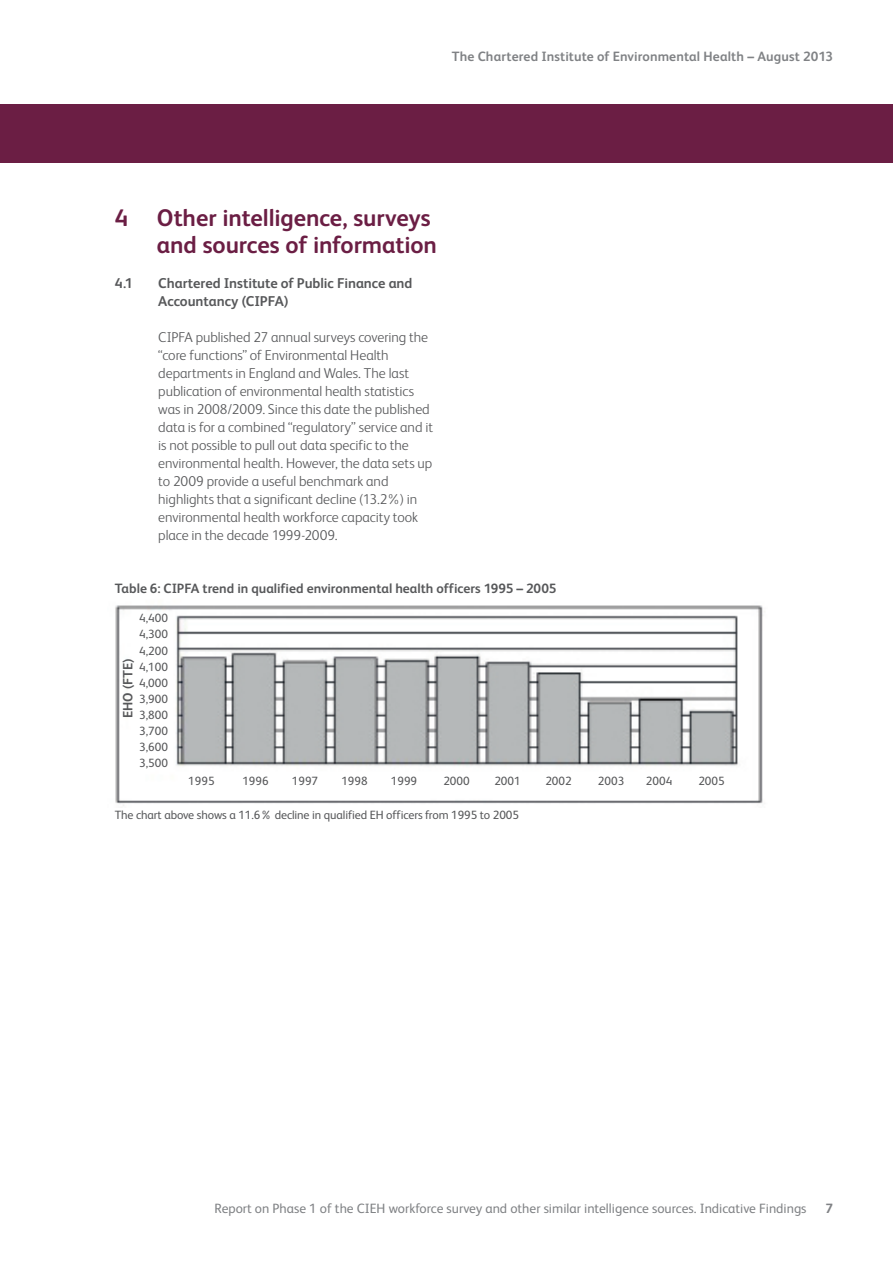
<style>
.page{position:relative;width:893px;height:1263px;background:#fff}
.page>*{position:absolute;margin:0;border:0;box-sizing:border-box;transform-origin:0 0}
.Subhead2{font:700 24px/27px "FS Albert";letter-spacing:-.005em;color:#6b1e44;text-align:right}
.bodycopy{font:300 14.25px/18px "FS Albert";letter-spacing:-.005em;color:#57585a}
.bodycopy-2{font:700 14.25px/18px "FS Albert";letter-spacing:-.005em;color:#57585a}
.t1{font:13.5px "FS Albert";color:#808285}
.table_fonts{font:700 13.5px "FS Albert";color:#57585a}
.t2{font:700 13.5px "FS Albert";letter-spacing:.005em;color:#808285}
.t3{font:12px "FS Albert";color:#57585a}
</style>
<div class="page">
<div style="left:0;top:104px;width:893px;height:59px;background:#6b1e44"></div>
<img style="left:115px;top:605px;width:648px;height:201px">
<p class="t2" style="left:452px;top:49px;width:382px">The Chartered Institute of Environmental Health – August 2013</p>
<p class="Subhead2" style="left:115px;top:204px;width:324px">4 Other intelligence, surveys and sources of information</p>
<p class="bodycopy-2" style="left:115px;top:274px;width:20px">4.1</p>
<p class="bodycopy-2" style="left:158px;top:274px;width:256px">Chartered Institute of Public Finance and<br>Accountancy (CIPFA)</p>
<p class="bodycopy" style="left:158px;top:328px;width:276px">CIPFA published 27 annual surveys covering the “core functions” of Environmental Health departments in England and Wales. The last publication of environmental health statistics was in 2008/2009. Since this date the published data is for a combined “regulatory” service and it is not possible to pull out data specific to the environmental health. However, the data sets up to 2009 provide a useful benchmark and highlights that a significant decline (13.2%) in environmental health workforce capacity took place in the decade 1999-2009.</p>
<p class="table_fonts" style="left:115px;top:580px;width:443px">Table 6: CIPFA trend in qualified environmental health officers 1995 – 2005</p>
<p class="t3" style="left:139px;top:611px;width:30px">4,400</p>
<p class="t3" style="left:139px;top:627px;width:30px">4,300</p>
<p class="t3" style="left:139px;top:643px;width:30px">4,200</p>
<p class="t3" style="left:139px;top:660px;width:30px">4,100</p>
<p class="t3" style="left:139px;top:676px;width:30px">4,000</p>
<p class="t3" style="left:139px;top:692px;width:30px">3,900</p>
<p class="t3" style="left:139px;top:708px;width:30px">3,800</p>
<p class="t3" style="left:139px;top:724px;width:30px">3,700</p>
<p class="t3" style="left:139px;top:740px;width:30px">3,600</p>
<p class="t3" style="left:139px;top:756px;width:30px">3,500</p>
<p class="table_fonts" style="left:120px;top:718px;width:62px;rotate:-90deg">EHO (FTE)</p>
<p class="t3" style="left:188px;top:774px;width:28px">1995</p>
<p class="t3" style="left:242px;top:774px;width:28px">1996</p>
<p class="t3" style="left:292px;top:774px;width:28px">1997</p>
<p class="t3" style="left:341px;top:774px;width:28px">1998</p>
<p class="t3" style="left:391px;top:774px;width:28px">1999</p>
<p class="t3" style="left:443px;top:774px;width:28px">2000</p>
<p class="t3" style="left:494px;top:774px;width:28px">2001</p>
<p class="t3" style="left:545px;top:774px;width:28px">2002</p>
<p class="t3" style="left:598px;top:774px;width:28px">2003</p>
<p class="t3" style="left:646px;top:774px;width:28px">2004</p>
<p class="t3" style="left:698px;top:774px;width:28px">2005</p>
<p class="t3" style="left:115px;top:808px;width:406px">The chart above shows a 11.6% decline in qualified EH officers from 1995 to 2005</p>
<p class="t1" style="left:215px;top:1200px;width:593px">Report on Phase 1 of the CIEH workforce survey and other similar intelligence sources. Indicative Findings</p>
<p class="t2" style="left:825px;top:1200px;width:9px">7</p>
</div>
